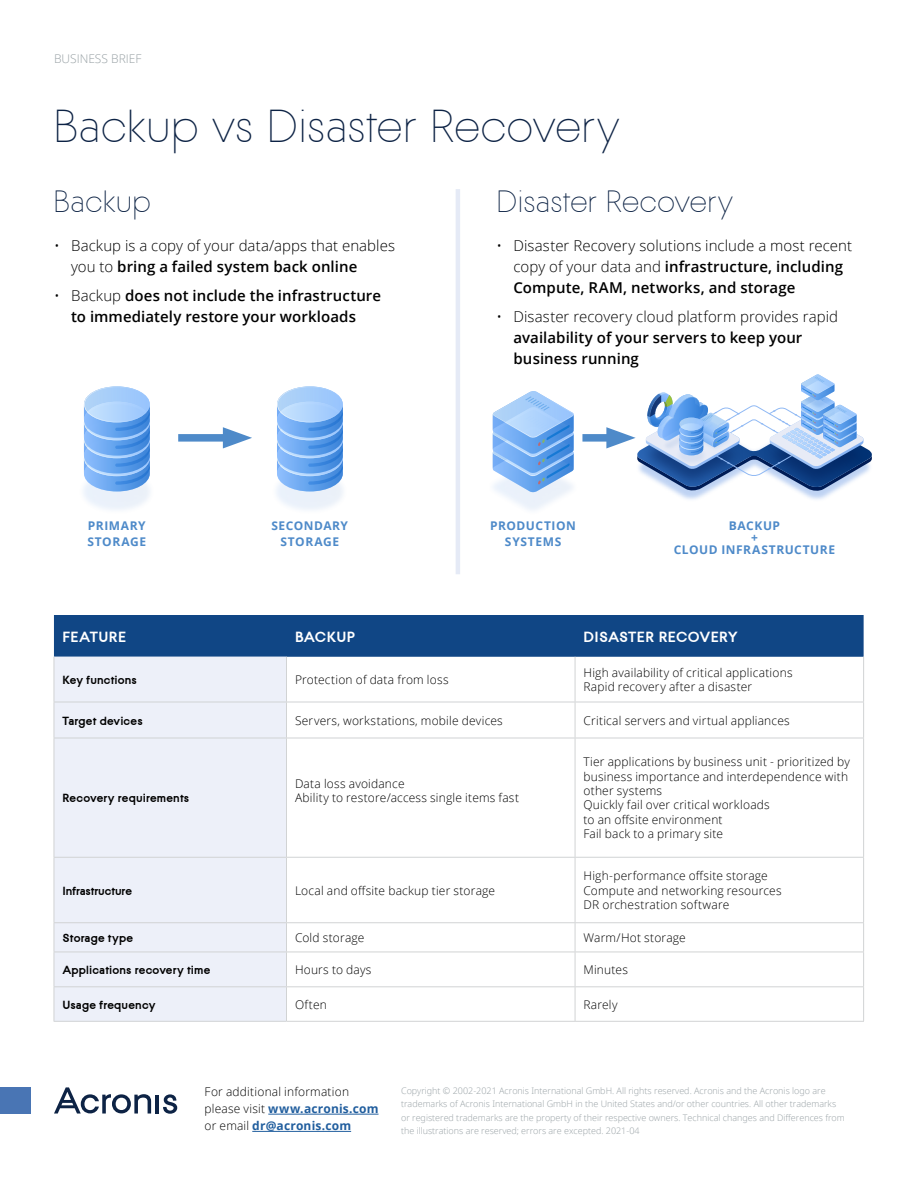
<style>
.page{position:relative;width:918px;height:1188px;background:#fff}
.page>*{position:absolute;margin:0;border:0;box-sizing:border-box;transform-origin:0 0}
.t1{font:300 45px "Acronis";letter-spacing:.005em;color:#0d2345}
.t2{font:300 30px "Acronis";letter-spacing:.01em;color:#0d2345}
.t3{font:300 15px/21px "Open Sans";letter-spacing:.005em;color:#000}
.t4{font:600 15px/21px "Open Sans";letter-spacing:.005em;color:#000;text-align:center}
.t5{font:700 15px "Acronis";letter-spacing:.025em;color:#fff}
.t6{font:300 12px/14.4px "Open Sans";letter-spacing:.015em;color:#000}
.t7{font:700 12px "Acronis";letter-spacing:.01em;color:#000}
.t8{font:700 12px/16.5px "Open Sans";letter-spacing:.045em;color:#4e8ac9;text-align:center}
.t9{font:700 12px "Acronis";letter-spacing:-.01em;color:#000}
.t10{font:300 12px "Open Sans";color:#97a0a4}
.t11{font:300 9px/13.5px "Open Sans";color:#97a0a4}
.s1{font-weight:600}
.s2{font-weight:300}
.s3{font-weight:700;color:#215e9e}
</style>
<div class="page">
<hr style="left:156px;top:1095px;width:3px;height:19px;background:#0d2345">
<svg style="left:163px;top:1094px;width:14px;height:20px"></svg>
<svg style="left:54px;top:1087px;width:97px;height:27px"></svg>
<div style="left:0;top:1087px;width:30px;height:27px;background:#4975b4"></div>
<hr style="left:456px;top:189px;width:4px;height:385px;background:#e5eaf6">
<img style="left:83px;top:489px;width:67px;height:21px">
<svg style="left:84px;top:386px;width:66px;height:105px;background:#86b7f2"></svg>
<img style="left:276px;top:489px;width:67px;height:21px">
<svg style="left:277px;top:386px;width:66px;height:105px;background:#86b7f2"></svg>
<svg style="left:492px;top:391px;width:82px;height:101px;background:#98c2f3"></svg>
<div style="left:178px;top:434px;width:57px;height:8px;background:#4e8ac9"></div>
<svg style="left:223px;top:427px;width:29px;height:21px"></svg>
<div style="left:582px;top:434px;width:37px;height:8px;background:#4e8ac9"></div>
<svg style="left:606px;top:374px;width:266px;height:117px"></svg>
<div style="left:54px;top:615px;width:810px;height:42px;background:#104685"></div>
<div style="left:55px;top:657px;width:231px;height:364px;background:#edf0f9"></div>
<hr style="left:863px;top:858px;width:1px;height:64px;background:#d1d3d4">
<svg style="left:863px;top:923px;width:1px;height:29px"></svg>
<hr style="left:863px;top:952px;width:1px;height:34px;background:#d1d3d4">
<hr style="left:863px;top:987px;width:1px;height:34px;background:#d1d3d4">
<hr style="left:575px;top:922px;width:289px;height:1px;background:#d1d3d4">
<hr style="left:575px;top:952px;width:289px;height:1px;background:#d1d3d4">
<hr style="left:575px;top:986px;width:289px;height:1px;background:#d1d3d4">
<hr style="left:575px;top:1021px;width:289px;height:1px;background:#d1d3d4">
<hr style="left:286px;top:858px;width:1px;height:64px;background:#d1d3d4">
<hr style="left:575px;top:858px;width:1px;height:64px;background:#d1d3d4">
<hr style="left:54px;top:922px;width:233px;height:1px;background:#d1d3d4">
<hr style="left:54px;top:952px;width:233px;height:1px;background:#d1d3d4">
<hr style="left:54px;top:986px;width:233px;height:1px;background:#d1d3d4">
<hr style="left:286px;top:922px;width:289px;height:1px;background:#d1d3d4">
<svg style="left:286px;top:923px;width:1px;height:29px"></svg>
<svg style="left:575px;top:923px;width:1px;height:29px"></svg>
<hr style="left:286px;top:952px;width:289px;height:1px;background:#d1d3d4">
<hr style="left:286px;top:952px;width:1px;height:34px;background:#d1d3d4">
<hr style="left:575px;top:952px;width:1px;height:34px;background:#d1d3d4">
<hr style="left:286px;top:986px;width:289px;height:1px;background:#d1d3d4">
<hr style="left:286px;top:987px;width:1px;height:34px;background:#d1d3d4">
<hr style="left:575px;top:987px;width:1px;height:34px;background:#d1d3d4">
<hr style="left:54px;top:1021px;width:233px;height:1px;background:#d1d3d4">
<hr style="left:286px;top:1021px;width:289px;height:1px;background:#d1d3d4">
<hr style="left:54px;top:858px;width:1px;height:64px;background:#d1d3d4">
<svg style="left:54px;top:923px;width:1px;height:29px"></svg>
<hr style="left:54px;top:952px;width:1px;height:34px;background:#d1d3d4">
<hr style="left:54px;top:987px;width:1px;height:34px;background:#d1d3d4">
<hr style="left:54px;top:738px;width:233px;height:1px;background:#d1d3d4">
<hr style="left:54px;top:738px;width:1px;height:119px;background:#d1d3d4">
<hr style="left:54px;top:857px;width:233px;height:1px;background:#d1d3d4">
<hr style="left:54px;top:657px;width:1px;height:45px;background:#d1d3d4">
<hr style="left:286px;top:657px;width:1px;height:45px;background:#d1d3d4">
<hr style="left:54px;top:702px;width:233px;height:1px;background:#d1d3d4">
<hr style="left:54px;top:702px;width:1px;height:36px;background:#d1d3d4">
<hr style="left:575px;top:657px;width:1px;height:45px;background:#d1d3d4">
<hr style="left:863px;top:657px;width:1px;height:45px;background:#d1d3d4">
<hr style="left:575px;top:702px;width:289px;height:1px;background:#d1d3d4">
<hr style="left:863px;top:702px;width:1px;height:36px;background:#d1d3d4">
<hr style="left:286px;top:702px;width:289px;height:1px;background:#d1d3d4">
<hr style="left:286px;top:702px;width:1px;height:36px;background:#d1d3d4">
<hr style="left:575px;top:702px;width:1px;height:36px;background:#d1d3d4">
<hr style="left:286px;top:738px;width:289px;height:1px;background:#d1d3d4">
<hr style="left:286px;top:738px;width:1px;height:119px;background:#d1d3d4">
<hr style="left:286px;top:857px;width:289px;height:1px;background:#d1d3d4">
<hr style="left:575px;top:738px;width:289px;height:1px;background:#d1d3d4">
<hr style="left:575px;top:738px;width:1px;height:119px;background:#d1d3d4">
<hr style="left:863px;top:738px;width:1px;height:119px;background:#d1d3d4">
<hr style="left:575px;top:857px;width:289px;height:1px;background:#d1d3d4">
<hr style="left:268px;top:1114px;width:111px;height:1px;background:#215e9e">
<hr style="left:252px;top:1131px;width:99px;height:1px;background:#215e9e">
<p class="t10" style="left:54px;top:51px;width:89px">BUSINESS BRIEF</p>
<h1 class="t1" style="left:54px;top:101px;width:568px">Backup vs Disaster Recovery</h1>
<h2 class="t2" style="left:54px;top:184px;width:99px">Backup</h2>
<h2 class="t2" style="left:496px;top:184px;width:238px">Disaster Recovery</h2>
<p class="t3" style="left:71px;top:234px;width:326px;text-indent:-17px">• Backup is a copy of your data/apps that enables you to <span class="s1">bring a failed system back online</span></p>
<p class="t4" style="left:54px;top:285px;width:329px"><span class="s2">• Backup</span> does not include the infrastructure to immediately restore your workloads</p>
<p class="t3" style="left:514px;top:234px;width:340px;text-indent:-17px">• Disaster Recovery solutions include a most recent copy of your data and <span class="s1">infrastructure, including<br>Compute, RAM, networks, and storage</span></p>
<p class="t3" style="left:497px;top:306px;width:343px">• Disaster recovery cloud platform provides rapid</p>
<p class="t4" style="left:514px;top:327px;width:290px;text-align:left">availability of your servers to keep your business running</p>
<p class="t8" style="left:87px;top:517px;width:60px;text-align:left">PRIMARY<br>STORAGE</p>
<p class="t8" style="left:490px;top:517px;width:87px">PRODUCTION<br>SYSTEMS</p>
<p class="t8" style="left:271px;top:517px;width:78px">SECONDARY<br>STORAGE</p>
<p class="t8" style="left:674px;top:519px;width:163px;line-height:12px">BACKUP<br>+<br>CLOUD INFRASTRUCTURE</p>
<p class="t5" style="left:62px;top:627px;width:65px">FEATURE</p>
<p class="t5" style="left:295px;top:627px;width:62px">BACKUP</p>
<p class="t5" style="left:584px;top:627px;width:156px">DISASTER RECOVERY</p>
<p class="t7" style="left:62px;top:672px;width:76px">Key functions</p>
<p class="t6" style="left:295px;top:672px;width:155px">Protection of data from loss</p>
<p class="t6" style="left:584px;top:665px;width:211px">High availability of critical applications<br>Rapid recovery after a disaster</p>
<p class="t7" style="left:62px;top:713px;width:82px">Target devices</p>
<p class="t6" style="left:295px;top:713px;width:209px">Servers, workstations, mobile devices</p>
<p class="t6" style="left:584px;top:713px;width:208px">Critical servers and virtual appliances</p>
<p class="t7" style="left:62px;top:791px;width:128px">Recovery requirements</p>
<p class="t6" style="left:295px;top:776px;width:226px">Data loss avoidance<br>Ability to restore/access single items fast</p>
<p class="t9" style="left:62px;top:883px;width:71px">Infrastructure</p>
<p class="t6" style="left:295px;top:883px;width:202px">Local and offsite backup tier storage</p>
<p class="t6" style="left:584px;top:754px;width:268px">Tier applications by business unit - prioritized by business importance and interdependence with other systems<br>Quickly fail over critical workloads<br>to an offsite environment<br>Fail back to a primary site</p>
<p class="t6" style="left:584px;top:868px;width:200px">High-performance offsite storage<br>Compute and networking resources<br>DR orchestration software</p>
<p class="t7" style="left:62px;top:930px;width:72px">Storage type</p>
<p class="t6" style="left:295px;top:930px;width:71px">Cold storage</p>
<p class="t6" style="left:584px;top:930px;width:104px">Warm/Hot storage</p>
<p class="t7" style="left:62px;top:962px;width:149px">Applications recovery time</p>
<p class="t6" style="left:295px;top:962px;width:78px">Hours to days</p>
<p class="t6" style="left:584px;top:962px;width:46px">Minutes</p>
<p class="t7" style="left:62px;top:997px;width:95px">Usage frequency</p>
<p class="t6" style="left:295px;top:997px;width:33px">Often</p>
<p class="t6" style="left:584px;top:997px;width:36px">Rarely</p>
<p class="t6" style="left:205px;top:1083px;width:175px;line-height:17.2px">For additional information please visit <span class="s3">www.acronis.com </span>or email <span class="s3">dr@acronis.com</span></p>
<p class="t11" style="left:401px;top:1083px;width:445px">Copyright © 2002-2021 Acronis International GmbH. All rights reserved. Acronis and the Acronis logo are trademarks of Acronis International GmbH in the United States and/or other countries. All other trademarks or registered trademarks are the property of their respective owners. Technical changes and Differences from the illustrations are reserved; errors are excepted. 2021-04</p>
</div>
